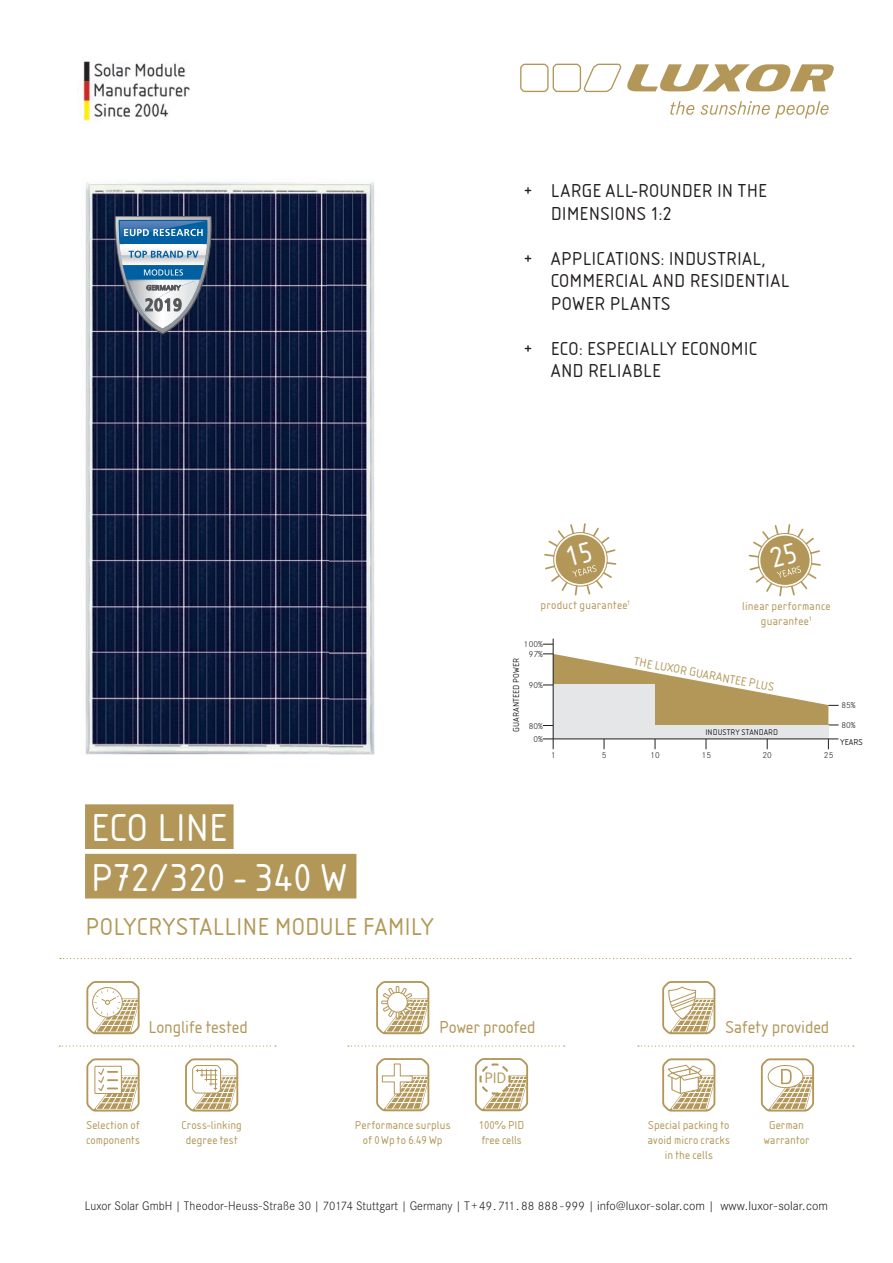
<style>
.page{position:relative;width:893px;height:1263px;background:#fff}
.page>*{position:absolute;margin:0;border:0;box-sizing:border-box;transform-origin:0 0}
.t1{font:40.5px/49.5px "Isonorm D";letter-spacing:.01em;color:#fff}
.t2{font:25.5px "Isonorm D";letter-spacing:.01em;color:#b39758}
.t3{font:19.5px/22.5px "Isonorm D";letter-spacing:.02em;color:#231f20}
.t4{font:18px "Isonorm D";color:#b39758}
.t5{font:15.75px "Corporate S";color:#b39758}
.t6{font:300 12.9px "Corporate S";color:#231f20;scale:.95 1}
.t7{font:12.45px "Isonorm D";color:#b39758}
.t8{font:12px/15px "Isonorm D";letter-spacing:.015em;color:#b39758;text-align:center}
.t9{font:300 9px "Corporate S";letter-spacing:.01em;color:#231f20}
.t10{font:9px "Isonorm D";letter-spacing:.01em;color:#231f20}
.t11{font:8.55px "Isonorm D";letter-spacing:.01em;color:#231f20}
.s1{font-size:12.75px}
</style>
<div class="page">
<img style="left:85px;top:182px;width:290px;height:573px">
<svg style="left:520px;top:64px;width:101px;height:28px"></svg>
<svg style="left:670px;top:101px;width:24px;height:14px"></svg>
<svg style="left:701px;top:101px;width:128px;height:17px"></svg>
<svg style="left:627px;top:64px;width:207px;height:27px"></svg>
<svg style="left:59px;top:1045px;width:217px;height:1px"></svg>
<svg style="left:86px;top:981px;width:54px;height:54px"></svg>
<svg style="left:185px;top:1058px;width:54px;height:54px"></svg>
<svg style="left:86px;top:1058px;width:54px;height:54px"></svg>
<svg style="left:638px;top:1045px;width:216px;height:2px"></svg>
<svg style="left:662px;top:981px;width:54px;height:54px"></svg>
<svg style="left:662px;top:1058px;width:54px;height:54px"></svg>
<svg style="left:760px;top:1058px;width:54px;height:54px"></svg>
<svg style="left:348px;top:1045px;width:217px;height:2px"></svg>
<svg style="left:376px;top:981px;width:54px;height:54px"></svg>
<svg style="left:376px;top:1058px;width:54px;height:54px"></svg>
<svg style="left:60px;top:958px;width:791px;height:1px"></svg>
<div style="left:553px;top:685px;width:102px;height:54px;background:#e5e6e8"></div>
<hr style="left:553px;top:639px;width:1px;height:110px;background:#231f20">
<svg style="left:543px;top:654px;width:296px;height:73px"></svg>
<div style="left:652px;top:725px;width:177px;height:14px;background:#e5e6e8"></div>
<hr style="left:543px;top:739px;width:295px;height:1px;background:#231f20">
<img style="left:81px;top:61px;width:108px;height:61px">
<svg style="left:115px;top:216px;width:97px;height:118px;background:#6c86a0"></svg>
<div style="left:85px;top:804px;width:149px;height:45px;background:#b39758"></div>
<div style="left:85px;top:854px;width:271px;height:44px;background:#b39758"></div>
<svg style="left:474px;top:1058px;width:55px;height:54px"></svg>
<svg style="left:544px;top:523px;width:73px;height:73px"></svg>
<svg style="left:748px;top:524px;width:73px;height:73px"></svg>
<h3 class="t3" style="left:551px;top:180px;width:217px;text-indent:-27px">+ LARGE ALL-ROUNDER IN THE<br>DIMENSIONS 1:2</h3>
<h3 class="t3" style="left:551px;top:247px;width:240px;text-indent:-27px">+ APPLICATIONS: INDUSTRIAL,<br>COMMERCIAL AND RESIDENTIAL<br>POWER PLANTS</h3>
<h3 class="t3" style="left:551px;top:337px;width:207px;text-indent:-27px">+ ECO: ESPECIALLY ECONOMIC<br>AND RELIABLE</h3>
<p class="t8" style="left:541px;top:597px;width:91px">product guarantee<sup>1</sup></p>
<p class="t8" style="left:742px;top:598px;width:90px">linear performance guarantee<sup>1</sup></p>
<p class="t7" style="left:636px;top:654px;width:144px;rotate:11deg">THE LUXOR GUARANTEE PLUS</p>
<p class="t9" style="left:524px;top:638px;width:21px">100%</p>
<p class="t9" style="left:529px;top:647px;width:16px">97%</p>
<p class="t10" style="left:511px;top:732px;width:75px;rotate:-90deg">GUARANTEED POWER</p>
<p class="t9" style="left:529px;top:679px;width:16px">90%</p>
<p class="t9" style="left:529px;top:719px;width:16px">80%</p>
<p class="t11" style="left:705px;top:728px;width:74px">INDUSTRY STANDARD</p>
<p class="t9" style="left:533px;top:733px;width:11px">0%</p>
<p class="t9" style="left:841px;top:699px;width:16px">85%</p>
<p class="t9" style="left:841px;top:719px;width:16px">80%</p>
<p class="t10" style="left:840px;top:737px;width:24px">YEARS</p>
<h1 class="t1" style="left:91px;top:804px;width:258px">ECO LINE<br>P72/320 - 340 W</h1>
<h2 class="t2" style="left:86px;top:912px;width:350px">POLYCRYSTALLINE MODULE FAMILY</h2>
<p class="t9" style="left:551px;top:748px;width:6px">1</p>
<p class="t9" style="left:602px;top:748px;width:6px">5</p>
<p class="t9" style="left:650px;top:748px;width:11px">10</p>
<p class="t9" style="left:702px;top:748px;width:11px">15</p>
<p class="t9" style="left:762px;top:748px;width:11px">20</p>
<p class="t9" style="left:824px;top:748px;width:11px">25</p>
<h3 class="t4" style="left:149px;top:1017px;width:101px">Longlife tested</h3>
<h3 class="t4" style="left:439px;top:1017px;width:98px">Power proofed</h3>
<h3 class="t4" style="left:725px;top:1017px;width:105px">Safety provided</h3>
<h3 class="t5" style="left:484px;top:1066px;width:24px">PID</h3>
<p class="t8" style="left:479px;top:1118px;width:47px;text-align:left">100% PID free cells</p>
<p class="t8" style="left:86px;top:1117px;width:56px;text-align:left">Selection of components</p>
<p class="t8" style="left:648px;top:1117px;width:84px">Special packing to avoid micro cracks in the cells</p>
<p class="t8" style="left:764px;top:1117px;width:47px">German warrantor</p>
<p class="t8" style="left:181px;top:1117px;width:62px">Cross-linking degree test</p>
<p class="t8" style="left:355px;top:1117px;width:97px">Performance surplus of 0 Wp to 6.49 Wp</p>
<p class="t6" style="left:85px;top:1196px;width:784px">Luxor Solar GmbH | Theodor-Heuss-Straße 30 | <span class="s1">70174</span> Stuttgart | Germany | T +<span class="s1">49.711.88 888 - 999</span> | info@luxor-solar.com | www.luxor-solar.com</p>
</div>
